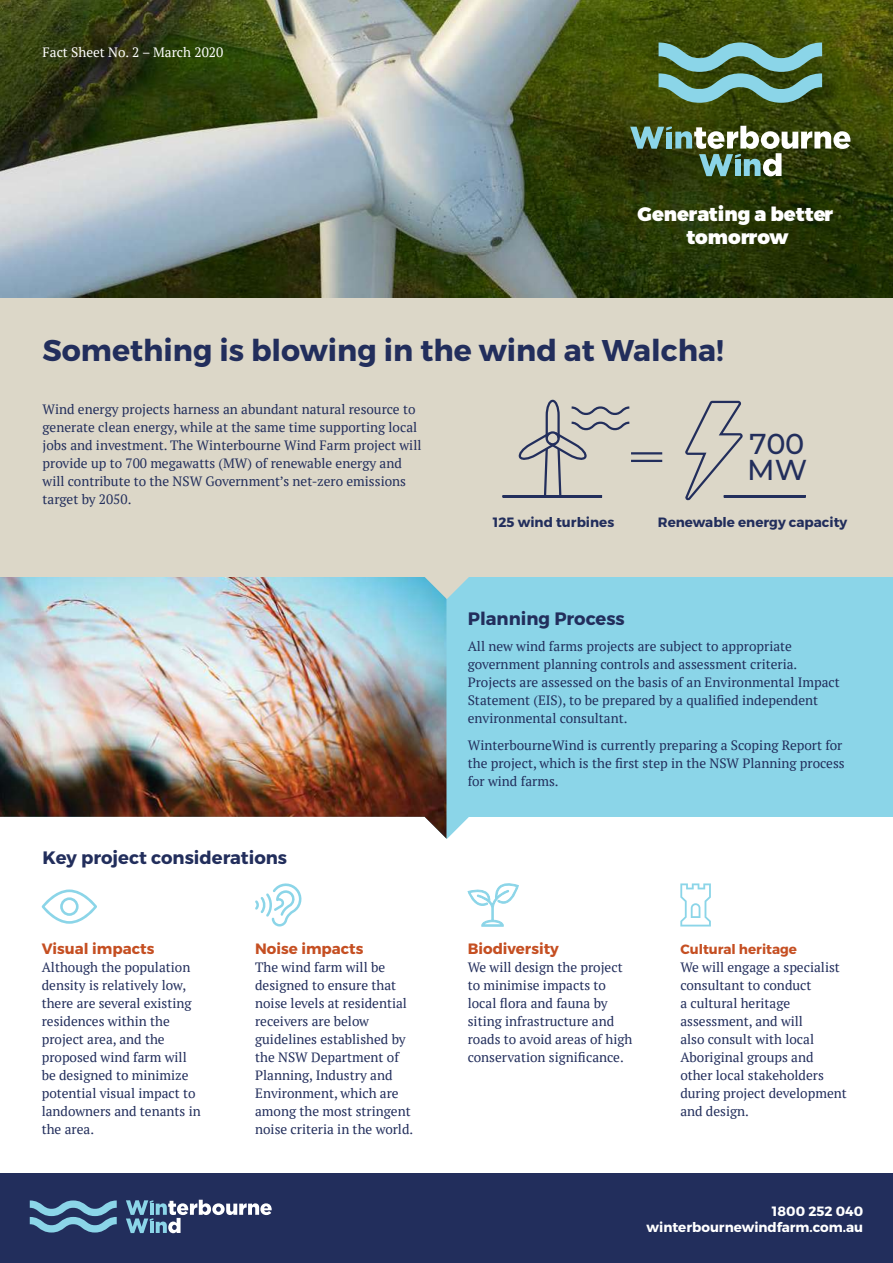
<style>
.page{position:relative;width:893px;height:1263px;background:#fff}
.page>*{position:absolute;margin:0;border:0;box-sizing:border-box;transform-origin:0 0}
.t1{font:700 30px "Montserrat";color:#222e5c}
.t2{font:500 28.8px/26.4px "Montserrat";color:#222e5c}
.t3{font:900 19.5px/23.4px "Montserrat";color:#fff;text-align:center}
.t4{font:700 18px "Montserrat";color:#222e5c}
.t5{font:700 15px "Montserrat";color:#c54f22}
.t6{font:13.5px/18px "PT Serif";color:#222e5c}
.t7{font:700 13.5px "Montserrat";color:#222e5c}
.t8{font:700 13.5px/16.2px "Montserrat";color:#fff;text-align:right}
.t9{font:13.5px "PT Serif";color:#fff}
.t10{font:700 13.5px "Montserrat";color:#c54f22}
</style>
<div class="page">
<div style="left:0;top:523px;width:893px;height:294px;background:#8bd5e8"></div>
<svg style="left:446px;top:789px;width:23px;height:50px"></svg>
<img style="left:0;top:577px;width:446px;height:261px">
<div style="left:0;top:283px;width:893px;height:294px;background:#dcd7c8"></div>
<svg style="left:422px;top:577px;width:47px;height:22px"></svg>
<hr style="left:631px;top:460px;width:31px;height:2px;background:#222e5c">
<hr style="left:631px;top:452px;width:31px;height:2px;background:#222e5c">
<svg style="left:518px;top:399px;width:114px;height:99px"></svg>
<hr style="left:503px;top:495px;width:99px;height:2px;background:#222e5c">
<hr style="left:724px;top:495px;width:82px;height:2px;background:#222e5c">
<svg style="left:685px;top:400px;width:59px;height:101px"></svg>
<svg style="left:42px;top:889px;width:55px;height:35px"></svg>
<svg style="left:255px;top:883px;width:47px;height:43px"></svg>
<svg style="left:467px;top:883px;width:52px;height:44px"></svg>
<svg style="left:680px;top:883px;width:31px;height:43px"></svg>
<img style="left:0;top:0;width:893px;height:298px">
<svg style="left:658px;top:43px;width:164px;height:60px;background:#608d76"></svg>
<svg style="left:630px;top:126px;width:220px;height:50px"></svg>
<div style="left:0;top:1174px;width:893px;height:89px;background:#222e5c"></div>
<svg style="left:30px;top:1200px;width:87px;height:32px"></svg>
<svg style="left:126px;top:1200px;width:146px;height:33px"></svg>
<p class="t9" style="left:43px;top:43px;width:182px">Fact Sheet No. 2 – March 2020</p>
<h3 class="t3" style="left:638px;top:203px;width:197px">Generating a better tomorrow</h3>
<h1 class="t1" style="left:43px;top:332px;width:683px">Something is blowing in the wind at Walcha!</h1>
<p class="t6" style="left:43px;top:400px;width:380px">Wind energy projects harness an abundant natural resource to generate clean energy, while at the same time supporting local jobs and investment. The Winterbourne Wind Farm project will provide up to 700 megawatts (MW) of renewable energy and will contribute to the NSW Government’s net-zero emissions target by 2050.</p>
<h2 class="t2" style="left:747px;top:429px;width:61px">700<br>MW</h2>
<p class="t7" style="left:493px;top:514px;width:123px">125 wind turbines</p>
<p class="t7" style="left:658px;top:514px;width:191px">Renewable energy capacity</p>
<h3 class="t4" style="left:43px;top:846px;width:246px">Key project considerations</h3>
<p class="t5" style="left:42px;top:939px;width:114px">Visual impacts</p>
<p class="t6" style="left:42px;top:958px;width:161px">Although the population density is relatively low, there are several existing residences within the project area, and the proposed wind farm will be designed to minimize potential visual impact to landowners and tenants in the area.</p>
<p class="t5" style="left:255px;top:939px;width:110px">Noise impacts</p>
<p class="t6" style="left:255px;top:958px;width:160px">The wind farm will be designed to ensure that noise levels at residential receivers are below guidelines established by the NSW Department of<br>Planning, Industry and<br>Environment, which are among the most stringent noise criteria in the world.</p>
<h3 class="t4" style="left:468px;top:607px;width:159px">Planning Process</h3>
<p class="t6" style="left:468px;top:637px;width:374px">All new wind farms projects are subject to appropriate government planning controls and assessment criteria.<br>Projects are assessed on the basis of an Environmental Impact Statement (EIS), to be prepared by a qualified independent environmental consultant.</p>
<p class="t6" style="left:468px;top:736px;width:378px">WinterbourneWind is currently preparing a Scoping Report for the project, which is the first step in the NSW Planning process for wind farms.</p>
<p class="t5" style="left:468px;top:939px;width:93px">Biodiversity</p>
<p class="t6" style="left:468px;top:958px;width:166px">We will design the project to minimise impacts to local flora and fauna by siting infrastructure and roads to avoid areas of high conservation significance.</p>
<p class="t10" style="left:680px;top:941px;width:118px">Cultural heritage</p>
<p class="t6" style="left:680px;top:958px;width:168px">We will engage a specialist consultant to conduct<br>a cultural heritage assessment, and will<br>also consult with local<br>Aboriginal groups and other local stakeholders during project development and design.</p>
<p class="t8" style="left:646px;top:1203px;width:218px">1800 252 040 winterbournewindfarm.com.au</p>
</div>
